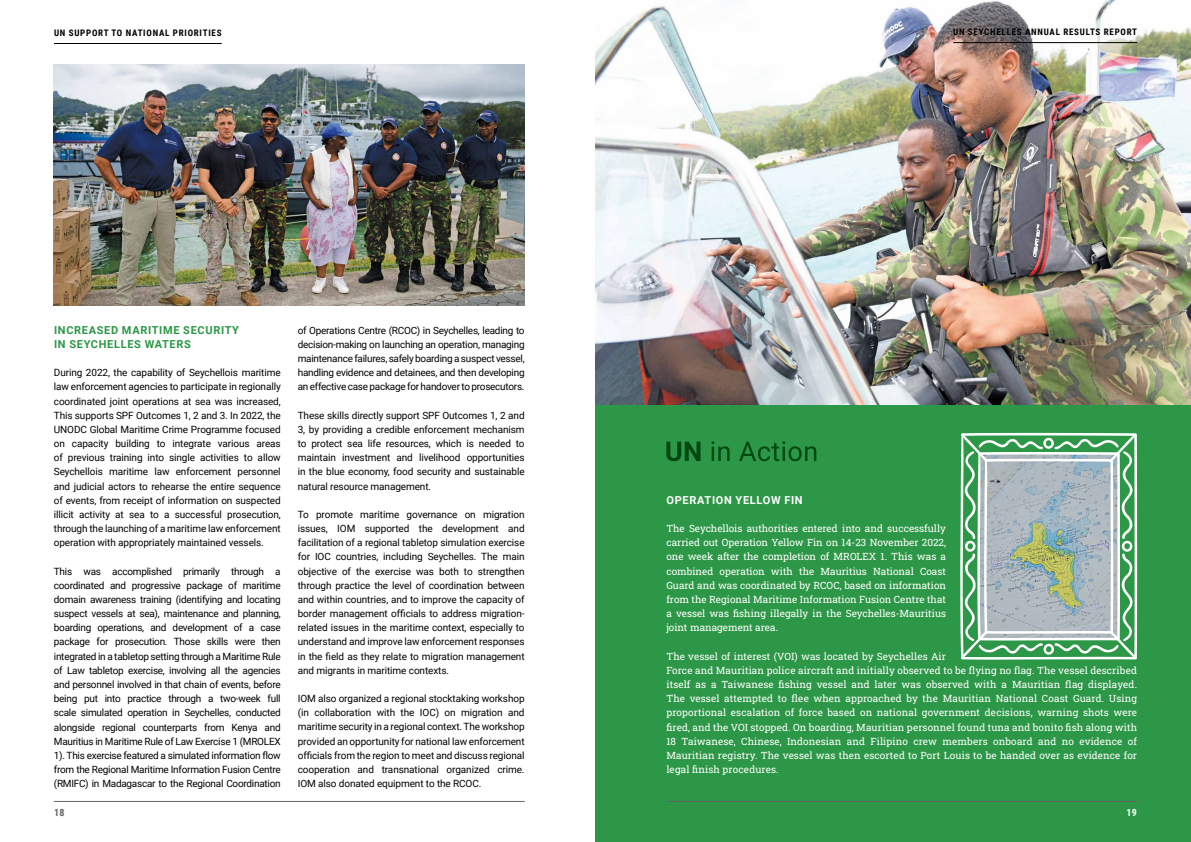
<style>
.page{position:relative;width:1191px;height:842px;background:#fff}
.page>*{position:absolute;margin:0;border:0;box-sizing:border-box;transform-origin:0 0}
.t1{font:700 11px/14.2px "Roboto";letter-spacing:.06em;color:#2c9746}
.t2{font:700 11px "Roboto";letter-spacing:.06em;color:#fff}
.t3{font:10px/14.2px "Roboto";letter-spacing:-.01em;color:#000;text-align:justify}
.t4{font:10px/14.2px "Roboto Slab";letter-spacing:.01em;color:#fff;text-align:justify}
.t5{font:700 10px "Roboto Condensed";color:#636466}
.t6{font:700 10px "Roboto Condensed";color:#fff}
.t7{font:700 9px "Roboto Condensed";letter-spacing:.085em;color:#000}
</style>
<div class="page">
<img style="left:54px;top:64px;width:470px;height:241px">
<div style="left:595px;top:0;width:596px;height:842px;background:#2c9746"></div>
<svg style="left:961px;top:433px;width:175px;height:226px"></svg>
<img style="left:595px;top:0;width:596px;height:405px">
<svg style="left:666px;top:441px;width:150px;height:20px"></svg>
<hr style="left:54px;top:43px;width:168px;height:1px;background:#000">
<hr style="left:953px;top:42px;width:184px;height:1px;background:#000">
<hr style="left:54px;top:801px;width:470px;height:1px;background:#636466">
<hr style="left:666px;top:801px;width:471px;height:1px;background:#636466">
<p class="t7" style="left:54px;top:26px;width:169px">UN SUPPORT TO NATIONAL PRIORITIES</p>
<p class="t7" style="left:953px;top:26px;width:185px">UN SEYCHELLES ANNUAL RESULTS REPORT</p>
<p class="t1" style="left:54px;top:322px;width:186px">INCREASED MARITIME SECURITY<br>IN SEYCHELLES WATERS</p>
<p class="t3" style="left:54px;top:365px;width:228px">During 2022, the capability of Seychellois maritime law enforcement agencies to participate in regionally coordinated joint operations at sea was increased, This supports SPF Outcomes 1, 2 and 3. In 2022, the UNODC Global Maritime Crime Programme focused on capacity building to integrate various areas of previous training into single activities to allow Seychellois maritime law enforcement personnel and judicial actors to rehearse the entire sequence of events, from receipt of information on suspected illicit activity at sea to a successful prosecution, through the launching of a maritime law enforcement operation with appropriately maintained vessels.</p>
<p class="t3" style="left:54px;top:564px;width:228px">This was accomplished primarily through a coordinated and progressive package of maritime domain awareness training (identifying and locating suspect vessels at sea), maintenance and planning, boarding operations, and development of a case package for prosecution. Those skills were then integrated in a tabletop setting through a Maritime Rule of Law tabletop exercise, involving all the agencies and personnel involved in that chain of events, before being put into practice through a two-week full scale simulated operation in Seychelles, conducted alongside regional counterparts from Kenya and Mauritius in Maritime Rule of Law Exercise 1 (MROLEX 1). This exercise featured a simulated information flow from the Regional Maritime Information Fusion Centre (RMIFC) in Madagascar to the Regional Coordination</p>
<p class="t3" style="left:298px;top:323px;width:228px">of Operations Centre (RCOC) in Seychelles, leading to decision-making on launching an operation, managing maintenance failures, safely boarding a suspect vessel, handling evidence and detainees, and then developing an effective case package for handover to prosecutors.</p>
<p class="t3" style="left:298px;top:408px;width:228px">These skills directly support SPF Outcomes 1, 2 and 3, by providing a credible enforcement mechanism to protect sea life resources, which is needed to maintain investment and livelihood opportunities in the blue economy, food security and sustainable natural resource management.</p>
<p class="t3" style="left:298px;top:507px;width:228px">To promote maritime governance on migration issues, IOM supported the development and facilitation of a regional tabletop simulation exercise for IOC countries, including Seychelles. The main objective of the exercise was both to strengthen through practice the level of coordination between and within countries, and to improve the capacity of border management officials to address migration&shy;related issues in the maritime context, especially to understand and improve law enforcement responses in the field as they relate to migration management and migrants in maritime contexts.</p>
<p class="t3" style="left:298px;top:691px;width:228px">IOM also organized a regional stocktaking workshop (in collaboration with the IOC) on migration and maritime security in a regional context. The workshop provided an opportunity for national law enforcement officials from the region to meet and discuss regional cooperation and transnational organized crime.<br>IOM also donated equipment to the RCOC.</p>
<p class="t2" style="left:666px;top:492px;width:138px">OPERATION YELLOW FIN</p>
<p class="t4" style="left:666px;top:521px;width:281px">The Seychellois authorities entered into and successfully carried out Operation Yellow Fin on 14-23 November 2022, one week after the completion of MROLEX 1. This was a combined operation with the Mauritius National Coast Guard and was coordinated by RCOC, based on information from the Regional Maritime Information Fusion Centre that a vessel was fishing illegally in the Seychelles-Mauritius joint management area.</p>
<p class="t4" style="left:666px;top:649px;width:472px;text-align:left">The vessel of interest (VOI) was located by Seychelles Air<br>Force and Mauritian police aircraft and initially observed to be flying no flag. The vessel described itself as a Taiwanese fishing vessel and later was observed with a Mauritian flag displayed.<br>The vessel attempted to flee when approached by the Mauritian National Coast Guard. Using proportional escalation of force based on national government decisions, warning shots were fired, and the VOI stopped. On boarding, Mauritian personnel found tuna and bonito fish along with 18 Taiwanese, Chinese, Indonesian and Filipino crew members onboard and no evidence of Mauritian registry. The vessel was then escorted to Port Louis to be handed over as evidence for legal finish procedures.</p>
<p class="t5" style="left:54px;top:805px;width:12px">18</p>
<p class="t6" style="left:1126px;top:805px;width:12px">19</p>
</div>
